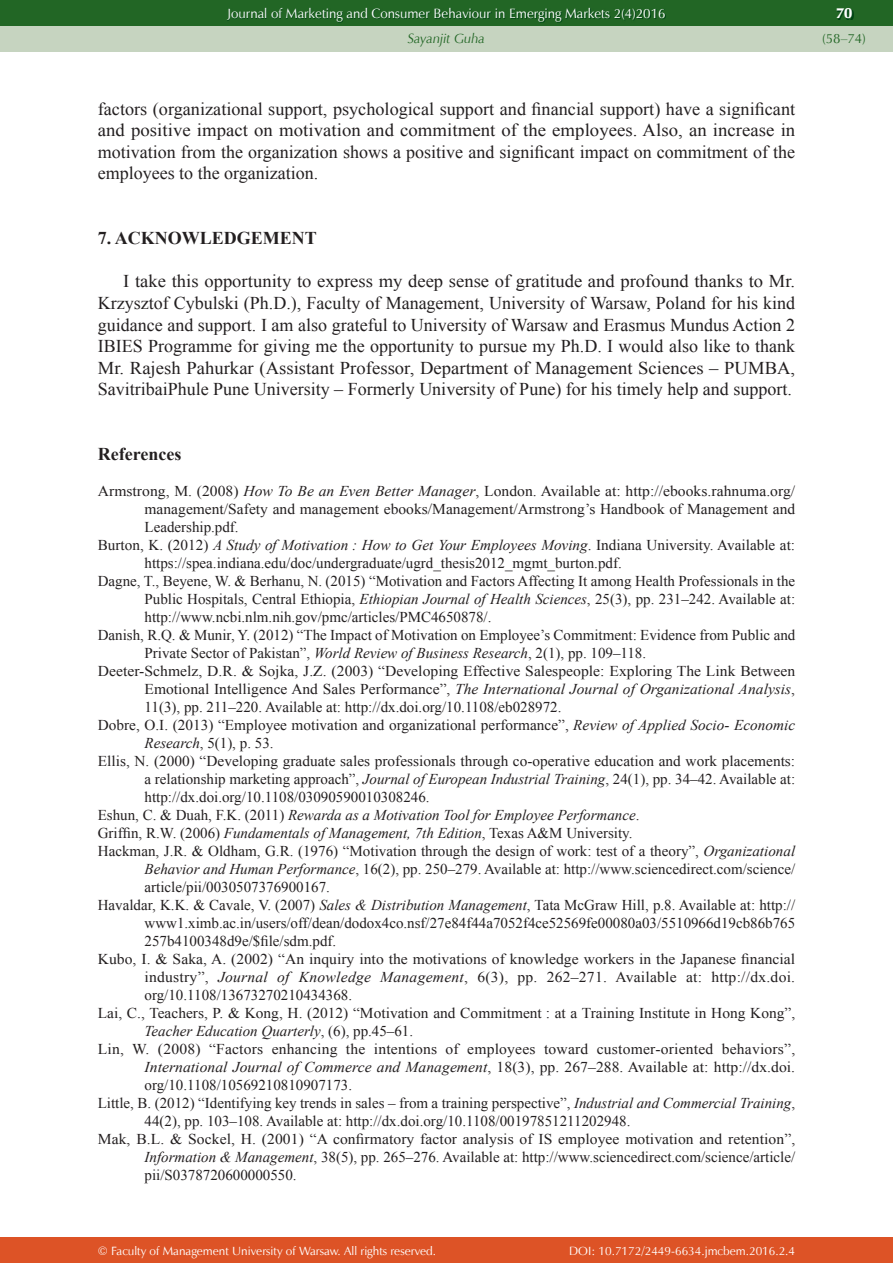
<style>
.page{position:relative;width:893px;height:1263px;background:#fff}
.page>*{position:absolute;margin:0;border:0;box-sizing:border-box;transform-origin:0 0}
.t1{font:18px/21.6px "Times New Roman";color:#231f20;text-align:justify}
.t2{font:700 18px "Times New Roman";color:#231f20}
.t3{font:15px "Times New Roman";color:#231f20}
.t4{font:15px "Times New Roman";color:#231f20;scale:1.04 1}
.t5{font:italic 15px "Times New Roman";color:#231f20}
.t6{font:15px "Zapf Humnst Ult EU";color:#fff}
.t7{font:13.5px "Zapf Humnst EU";color:#fff}
.t8{font:italic 13.5px "Zapf Humnst EU";color:#226625}
.t9{font:13.5px "Zapf Humnst EU";color:#226625}
.t10{font:12px "Zapf Humnst EU";color:#fff}
.s1{font-style:italic}
.s2{font-style:normal}
</style>
<div class="page">
<div style="left:0;top:0;width:893px;height:51px;background:#c6d4c0"></div>
<div style="left:0;top:1237px;width:893px;height:26px;background:#dd5326"></div>
<div style="left:0;top:0;width:893px;height:26px;background:#226625"></div>
<img style="left:228px;top:9px;width:438px;height:14px">
<img style="left:838px;top:10px;width:15px;height:10px">
<p class="t7" style="left:227px;top:5px;width:440px">Journal of Marketing and Consumer Behaviour in Emerging Markets 2(4)2016</p>
<p class="t8" style="left:408px;top:30px;width:79px">Sayanjit Guha</p>
<p class="t1" style="left:98px;top:98px;width:699px">factors (organizational support, psychological support and financial support) have a significant and positive impact on motivation and commitment of the employees. Also, an increase in motivation from the organization shows a positive and significant impact on commitment of the employees to the organization.</p>
<p class="t2" style="left:98px;top:228px;width:221px">7. ACKNOWLEDGEMENT</p>
<p class="t1" style="left:98px;top:270px;width:699px;text-indent:26px">I take this opportunity to express my deep sense of gratitude and profound thanks to Mr.<br>Krzysztof Cybulski (Ph.D.), Faculty of Management, University of Warsaw, Poland for his kind guidance and support. I am also grateful to University of Warsaw and Erasmus Mundus Action 2<br>IBIES Programme for giving me the opportunity to pursue my Ph.D. I would also like to thank Mr. Rajesh Pahurkar (Assistant Professor, Department of Management Sciences – PUMBA, SavitribaiPhule Pune University – Formerly University of Pune) for his timely help and support.</p>
<p class="t2" style="left:98px;top:444px;width:85px">References</p>
<p class="t4" style="left:98px;top:483px;width:672px">Armstrong, M. (2008) <span class="s1">How To Be an Even Better Manager</span>, London. Available at: http://ebooks.rahnuma.org/</p>
<p class="t3" style="left:145px;top:501px;width:652px">management/Safety and management ebooks/Management/Armstrong’s Handbook of Management and</p>
<p class="t3" style="left:145px;top:519px;width:96px">Leadership.pdf.</p>
<p class="t3" style="left:98px;top:537px;width:699px">Burton, K. (2012) <span class="s1">A Study of Motivation : How to Get Your Employees Moving</span>. Indiana University. Available at:</p>
<p class="t3" style="left:145px;top:555px;width:479px">https://spea.indiana.edu/doc/undergraduate/ugrd_thesis2012_mgmt_burton.pdf.</p>
<p class="t3" style="left:98px;top:573px;width:699px">Dagne, T., Beyene, W. &amp; Berhanu, N. (2015) “Motivation and Factors Affecting It among Health Professionals in the</p>
<p class="t3" style="left:145px;top:591px;width:652px">Public Hospitals, Central Ethiopia, <span class="s1">Ethiopian Journal of Health Sciences</span>, 25(3), pp. 231–242. Available at:</p>
<p class="t3" style="left:145px;top:609px;width:348px">http://www.ncbi.nlm.nih.gov/pmc/articles/PMC4650878/.</p>
<p class="t3" style="left:98px;top:627px;width:699px">Danish, R.Q. &amp; Munir, Y. (2012) “The Impact of Motivation on Employee’s Commitment: Evidence from Public and</p>
<p class="t3" style="left:145px;top:645px;width:503px">Private Sector of Pakistan”, <span class="s1">World Review of Business Research</span>, 2(1), pp. 109–118.</p>
<p class="t4" style="left:98px;top:663px;width:672px">Deeter-Schmelz, D.R. &amp; Sojka, J.Z. (2003) “Developing Effective Salespeople: Exploring The Link Between</p>
<p class="t5" style="left:145px;top:681px;width:652px"><span class="s2">Emotional Intelligence And Sales Performance”,</span> The International Journal of Organizational Analysis<span class="s2">,</span></p>
<p class="t3" style="left:145px;top:699px;width:418px">11(3), pp. 211–220. Available at: http://dx.doi.org/10.1108/eb028972.</p>
<p class="t3" style="left:98px;top:717px;width:699px">Dobre, O.I. (2013) “Employee motivation and organizational performance”, <span class="s1">Review of Applied Socio- Economic</span></p>
<p class="t3" style="left:145px;top:735px;width:130px"><span class="s1">Research</span>, 5(1), p. 53.</p>
<p class="t3" style="left:98px;top:753px;width:699px">Ellis, N. (2000) “Developing graduate sales professionals through co-operative education and work placements:</p>
<p class="t3" style="left:145px;top:771px;width:652px">a relationship marketing approach”, <span class="s1">Journal of European Industrial Training</span>, 24(1), pp. 34–42. Available at:</p>
<p class="t3" style="left:145px;top:789px;width:287px">http://dx.doi.org/10.1108/03090590010308246.</p>
<p class="t5" style="left:98px;top:807px;width:543px"><span class="s2">Eshun, C. &amp; Duah, F.K. (2011)</span> Rewarda as a Motivation Tool for Employee Performance<span class="s2">.</span></p>
<p class="t3" style="left:98px;top:825px;width:536px">Griffin, R.W. (2006) <span class="s1">Fundamentals of Management, 7th Edition</span>, Texas A&amp;M University.</p>
<p class="t3" style="left:98px;top:843px;width:699px">Hackman, J.R. &amp; Oldham, G.R. (1976) “Motivation through the design of work: test of a theory”, <span class="s1">Organizational</span></p>
<p class="t3" style="left:145px;top:861px;width:652px"><span class="s1">Behavior and Human Performance</span>, 16(2), pp. 250–279. Available at: http://www.sciencedirect.com/science/</p>
<p class="t3" style="left:145px;top:879px;width:187px">article/pii/0030507376900167.</p>
<p class="t3" style="left:98px;top:897px;width:699px">Havaldar, K.K. &amp; Cavale, V. (2007) <span class="s1">Sales &amp; Distribution Management</span>, Tata McGraw Hill, p.8. Available at: http://</p>
<p class="t3" style="left:145px;top:915px;width:652px">www1.ximb.ac.in/users/off/dean/dodox4co.nsf/27e84f44a7052f4ce52569fe00080a03/5510966d19cb86b765</p>
<p class="t3" style="left:145px;top:933px;width:193px">257b4100348d9e/$file/sdm.pdf.</p>
<p class="t4" style="left:98px;top:951px;width:672px">Kubo, I. &amp; Saka, A. (2002) “An inquiry into the motivations of knowledge workers in the Japanese financial</p>
<p class="t4" style="left:145px;top:969px;width:627px">industry”, <span class="s1">Journal of Knowledge Management</span>, 6(3), pp. 262–271. Available at: http://dx.doi.</p>
<p class="t3" style="left:145px;top:987px;width:209px">org/10.1108/13673270210434368.</p>
<p class="t3" style="left:98px;top:1005px;width:699px">Lai, C., Teachers, P. &amp; Kong, H. (2012) “Motivation and Commitment : at a Training Institute in Hong Kong”,</p>
<p class="t5" style="left:145px;top:1023px;width:270px">Teacher Education Quarterly<span class="s2">, (6), pp.45–61.</span></p>
<p class="t4" style="left:98px;top:1041px;width:672px">Lin, W. (2008) “Factors enhancing the intentions of employees toward customer-oriented behaviors”,</p>
<p class="t4" style="left:145px;top:1059px;width:627px"><span class="s1">International Journal of Commerce and Management</span>, 18(3), pp. 267–288. Available at: http://dx.doi.</p>
<p class="t3" style="left:145px;top:1077px;width:209px">org/10.1108/10569210810907173.</p>
<p class="t3" style="left:98px;top:1095px;width:699px">Little, B. (2012) “Identifying key trends in sales – from a training perspective”, <span class="s1">Industrial and Commercial Training</span>,</p>
<p class="t3" style="left:145px;top:1113px;width:487px">44(2), pp. 103–108. Available at: http://dx.doi.org/10.1108/00197851211202948.</p>
<p class="t4" style="left:98px;top:1131px;width:672px">Mak, B.L. &amp; Sockel, H. (2001) “A confirmatory factor analysis of IS employee motivation and retention”,</p>
<p class="t3" style="left:145px;top:1149px;width:652px"><span class="s1">Information &amp; Management</span>, 38(5), pp. 265–276. Available at: http://www.sciencedirect.com/science/article/</p>
<p class="t3" style="left:145px;top:1167px;width:154px">pii/S0378720600000550.</p>
<p class="t10" style="left:98px;top:1243px;width:340px">© Faculty of Management University of Warsaw. All rights reserved.</p>
<p class="t10" style="left:569px;top:1243px;width:227px">DOI: 10.7172/2449-6634.jmcbem.2016.2.4</p>
<p class="t6" style="left:836px;top:4px;width:18px">70</p>
<p class="t9" style="left:822px;top:30px;width:45px">(58–74)</p>
</div>
